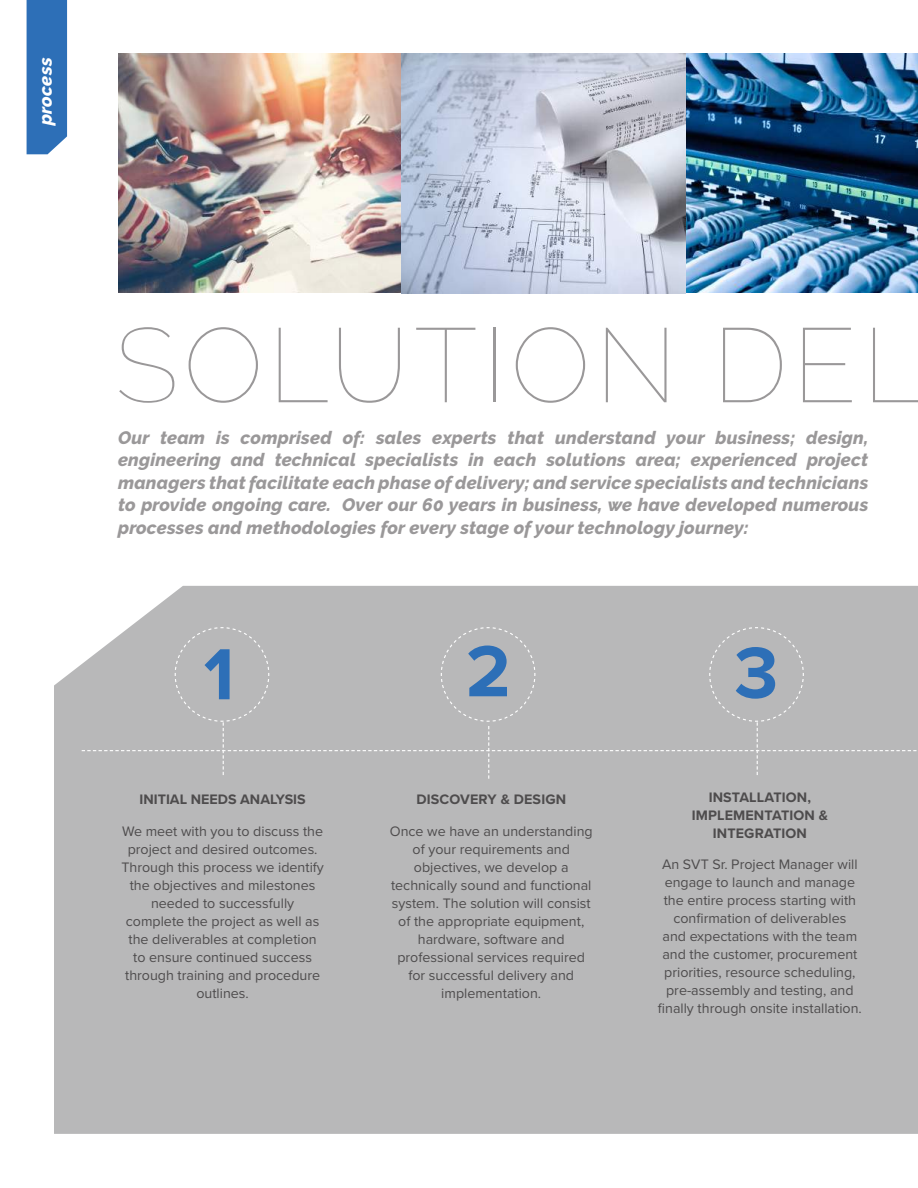
<style>
.page{position:relative;width:918px;height:1188px;background:#fff}
.page>*{position:absolute;margin:0;border:0;box-sizing:border-box;transform-origin:0 0}
.t1{font:100 105px "Raleway";letter-spacing:.05em;color:#9a9899}
.t2{font:700 75px "Proxima Nova A";color:#2d6fb7}
.t3{font:italic 800 18px/22.5px "Raleway";letter-spacing:.01em;color:#9a9899;text-align:justify}
.t4{font:italic 800 18px "Raleway";color:#fff}
.t5{font:14.25px/18px "Proxima Nova";color:#4e4c4d;text-align:center}
.t6{font:700 14.25px/18px "Proxima Nova";letter-spacing:.01em;color:#4e4c4d;text-align:center}
</style>
<div class="page">
<div style="left:54px;top:586px;width:864px;height:548px;background:#b8b8b9"></div>
<div style="left:27px;top:0;width:40px;height:154px;background:#2d6fb7"></div>
<img style="left:118px;top:53px;width:520px;height:240px">
<img style="left:638px;top:53px;width:280px;height:240px">
<div style="left:82px;top:627px;width:834px;height:152px;background:#b8b8b9"></div>
<p class="t4" style="left:35px;top:125px;width:70px;rotate:-90deg">process</p>
<h1 class="t1" style="left:115px;top:304px;width:810px">SOLUTION DEL</h1>
<p class="t3" style="left:118px;top:426px;width:752px">Our team is comprised of: sales experts that understand your business; design, engineering and technical specialists in each solutions area; experienced project managers that facilitate each phase of delivery; and service specialists and technicians to provide ongoing care. Over our 60 years in business, we have developed numerous processes and methodologies for every stage of your technology journey:</p>
<h2 class="t2" style="left:204px;top:630px;width:32px">1</h2>
<h2 class="t2" style="left:466px;top:627px;width:46px">2</h2>
<h2 class="t2" style="left:734px;top:628px;width:46px">3</h2>
<p class="t6" style="left:140px;top:791px;width:168px">INITIAL NEEDS ANALYSIS</p>
<p class="t5" style="left:121px;top:822px;width:204px">We meet with you to discuss the project and desired outcomes.<br>Through this process we identify the objectives and milestones needed to successfully complete the project as well as the deliverables at completion to ensure continued success through training and procedure outlines.</p>
<p class="t6" style="left:416px;top:791px;width:151px">DISCOVERY &amp; DESIGN</p>
<p class="t5" style="left:390px;top:822px;width:204px">Once we have an understanding of your requirements and objectives, we develop a technically sound and functional system. The solution will consist of the appropriate equipment, hardware, software and professional services required for successful delivery and implementation.</p>
<p class="t6" style="left:692px;top:788px;width:138px">INSTALLATION,<br>IMPLEMENTATION &amp;<br>INTEGRATION</p>
<p class="t5" style="left:658px;top:856px;width:205px">An SVT Sr. Project Manager will engage to launch and manage the entire process starting with confirmation of deliverables<br>and expectations with the team and the customer, procurement priorities, resource scheduling, pre-assembly and testing, and finally through onsite installation.</p>
</div>
